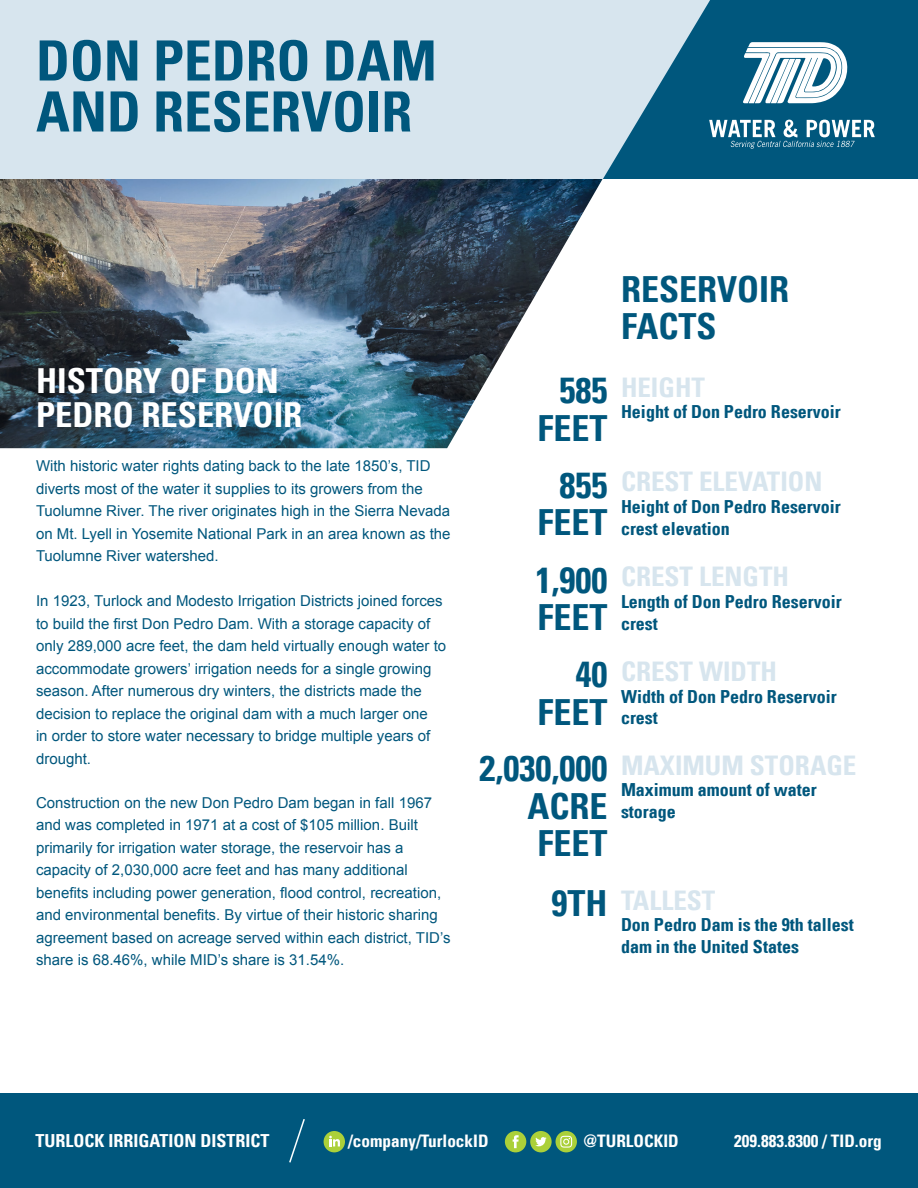
<style>
.page{position:relative;width:918px;height:1188px;background:#fff}
.page>*{position:absolute;margin:0;border:0;box-sizing:border-box;transform-origin:0 0}
.t1{font:700 condensed 60px "Univers";color:#00577d}
.t2{font:700 condensed 55.5px/51px "Univers";color:#00577d}
.t3{font:700 condensed 36px/37.5px "Univers";color:#00577d}
.t4{font:700 condensed 34.5px "Univers";color:#fff}
.t5{font:700 condensed 27px "Univers";color:#d7e5ee}
.t6{font:700 condensed 18px "Univers";color:#00577d}
.t7{font:700 condensed 18px "Univers";color:#fff}
.t8{font:700 condensed 17.25px "Univers";color:#fff}
.Main_Text{font:15px/22.5px "Arial";color:#00577d}
</style>
<div class="page">
<img style="left:0;top:178px;width:603px;height:270px">
<div style="left:0;top:0;width:918px;height:178px;background:#00577d"></div>
<div style="left:0;top:0;width:603px;height:178px;background:#d7e5ee"></div>
<svg style="left:495px;top:0;width:380px;height:179px"></svg>
<div style="left:0;top:1094px;width:918px;height:94px;background:#00577d"></div>
<svg style="left:289px;top:1119px;width:16px;height:44px"></svg>
<div style="left:324px;top:1131px;width:21px;height:21px;background:#abd039;border-radius:11px"></div>
<svg style="left:329px;top:1136px;width:11px;height:10px"></svg>
<div style="left:505px;top:1131px;width:21px;height:21px;background:#abd039;border-radius:11px"></div>
<svg style="left:513px;top:1135px;width:6px;height:13px"></svg>
<div style="left:530px;top:1131px;width:22px;height:21px;background:#abd039;border-radius:11px"></div>
<svg style="left:535px;top:1137px;width:12px;height:9px"></svg>
<div style="left:556px;top:1131px;width:21px;height:21px;background:#abd039;border-radius:11px"></div>
<svg style="left:560px;top:1136px;width:12px;height:12px"></svg>
<p class="t1" style="left:36px;top:11px;width:298px">DON PEDRO</p>
<p class="t1" style="left:36px;top:83px;width:282px">RESERVOIR</p>
<p class="t2" style="left:36px;top:40px;width:402px">DON PEDRO DAM<br>AND RESERVOIR</p>
<p class="t4" style="left:36px;top:366px;width:244px">HISTORY OF DON</p>
<p class="t4" style="left:36px;top:400px;width:268px">PEDRO RESERVOIR</p>
<p class="Main_Text" style="left:36px;top:455px;width:416px">With historic water rights dating back to the late 1850’s, TID diverts most of the water it supplies to its growers from the Tuolumne River. The river originates high in the Sierra Nevada on Mt. Lyell in Yosemite National Park in an area known as the Tuolumne River watershed.</p>
<p class="Main_Text" style="left:36px;top:590px;width:412px">In 1923, Turlock and Modesto Irrigation Districts joined forces to build the first Don Pedro Dam. With a storage capacity of only 289,000 acre feet, the dam held virtually enough water to accommodate growers’ irrigation needs for a single growing season. After numerous dry winters, the districts made the decision to replace the original dam with a much larger one<br>in order to store water necessary to bridge multiple years of drought.</p>
<p class="Main_Text" style="left:36px;top:792px;width:416px">Construction on the new Don Pedro Dam began in fall 1967 and was completed in 1971 at a cost of $105 million. Built primarily for irrigation water storage, the reservoir has a capacity of 2,030,000 acre feet and has many additional benefits including power generation, flood control, recreation, and environmental benefits. By virtue of their historic sharing agreement based on acreage served within each district, TID’s share is 68.46%, while MID’s share is 31.54%.</p>
<p class="t3" style="left:560px;top:375px;width:49px">585</p>
<p class="t3" style="left:538px;top:412px;width:71px">FEET</p>
<p class="t3" style="left:560px;top:469px;width:49px">855</p>
<p class="t3" style="left:538px;top:507px;width:71px">FEET</p>
<p class="t3" style="left:536px;top:564px;width:73px">1,900</p>
<p class="t3" style="left:538px;top:602px;width:71px">FEET</p>
<p class="t3" style="left:576px;top:659px;width:33px">40</p>
<p class="t3" style="left:538px;top:696px;width:71px">FEET</p>
<p class="t3" style="left:480px;top:753px;width:129px">2,030,000</p>
<p class="t3" style="left:527px;top:790px;width:82px">ACRE<br>FEET</p>
<p class="t3" style="left:552px;top:888px;width:57px">9TH</p>
<p class="t3" style="left:621px;top:273px;width:170px">RESERVOIR</p>
<p class="t3" style="left:621px;top:310px;width:97px">FACTS</p>
<p class="t5" style="left:621px;top:376px;width:85px">HEIGHT</p>
<p class="t6" style="left:621px;top:404px;width:221px">Height of Don Pedro Reservoir</p>
<p class="t5" style="left:621px;top:470px;width:203px">CREST ELEVATION</p>
<p class="t6" style="left:621px;top:499px;width:221px">Height of Don Pedro Reservoir</p>
<p class="t6" style="left:621px;top:520px;width:110px">crest elevation</p>
<p class="t5" style="left:621px;top:565px;width:170px">CREST LENGTH</p>
<p class="t6" style="left:621px;top:594px;width:222px">Length of Don Pedro Reservoir</p>
<p class="t6" style="left:621px;top:616px;width:38px">crest</p>
<p class="t5" style="left:621px;top:660px;width:158px">CREST WIDTH</p>
<p class="t6" style="left:621px;top:688px;width:217px">Width of Don Pedro Reservoir</p>
<p class="t6" style="left:621px;top:710px;width:38px">crest</p>
<p class="t5" style="left:621px;top:754px;width:237px">MAXIMUM STORAGE</p>
<p class="t6" style="left:621px;top:782px;width:197px">Maximum amount of water</p>
<p class="t6" style="left:621px;top:804px;width:56px">storage</p>
<p class="t5" style="left:621px;top:889px;width:96px">TALLEST</p>
<p class="t6" style="left:621px;top:917px;width:234px">Don Pedro Dam is the 9th tallest</p>
<p class="t6" style="left:621px;top:939px;width:180px">dam in the United States</p>
<p class="t7" style="left:36px;top:1132px;width:235px">TURLOCK IRRIGATION DISTRICT</p>
<p class="t8" style="left:348px;top:1133px;width:142px">/company/TurlockID</p>
<p class="t8" style="left:584px;top:1133px;width:97px">@TURLOCKID</p>
<p class="t8" style="left:734px;top:1133px;width:149px">209.883.8300 / TID.org</p>
</div>
